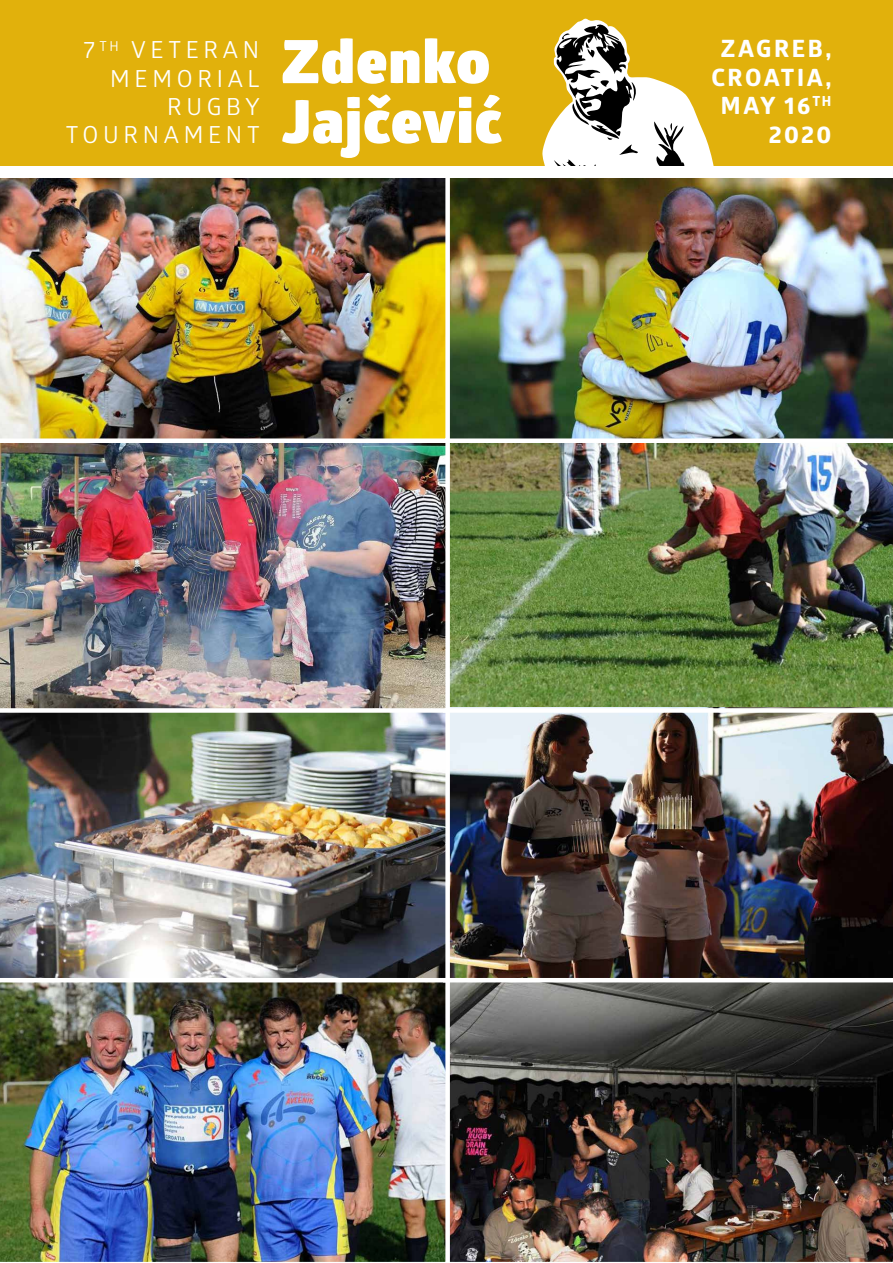
<style>
.page{position:relative;width:893px;height:1263px;background:#fff}
.page>*{position:absolute;margin:0;border:0;box-sizing:border-box;transform-origin:0 0}
.t1{font:900 59.85px/59.8px "Glober";letter-spacing:.025em;color:#fff}
.t2{font:700 23.85px/28.7px "Globerx";letter-spacing:.105em;color:#fff;text-align:right}
.t3{font:23.55px/28.2px "Glober";letter-spacing:.2em;color:#fff;text-align:right}
</style>
<div class="page">
<img style="left:450px;top:982px;width:443px;height:280px">
<img style="left:0;top:982px;width:450px;height:280px">
<img style="left:450px;top:713px;width:443px;height:265px">
<img style="left:0;top:713px;width:450px;height:265px">
<img style="left:450px;top:443px;width:443px;height:270px">
<img style="left:0;top:443px;width:450px;height:270px">
<img style="left:450px;top:178px;width:443px;height:261px">
<img style="left:0;top:178px;width:450px;height:261px">
<div style="left:0;top:0;width:893px;height:166px;background:#e1b10c"></div>
<svg style="left:542px;top:18px;width:172px;height:148px"></svg>
<h1 class="t1" style="left:282px;top:32px;width:221px">Zdenko<br>Jajčević</h1>
<p class="t3" style="left:66px;top:35px;width:195px">7 <sup>TH</sup> VETERAN<br>MEMORIAL<br>RUGBY<br>TOURNAMENT</p>
<p class="t2" style="left:711px;top:34px;width:122px">ZAGREB,<br>CROATIA,<br>MAY 16<sup>TH<br></sup>2020</p>
</div>
